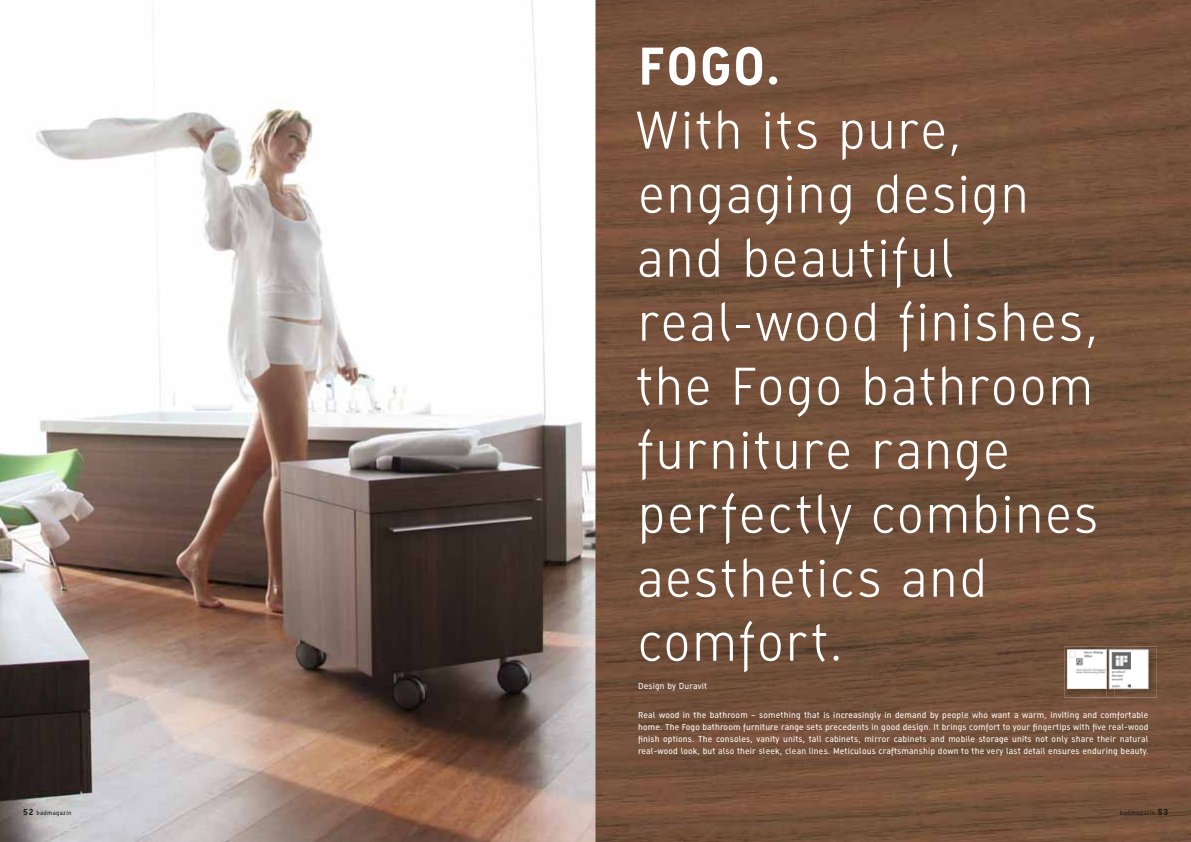
<style>
.page{position:relative;width:1191px;height:842px;background:#fff}
.page>*{position:absolute;margin:0;border:0;box-sizing:border-box;transform-origin:0 0}
.t1{font:52px/64px "Dura Light Proper";letter-spacing:.025em;color:#fff}
.t2{font:52px "Dura Bold Proper";color:#fff}
.t3{font:8.5px/12px "Dura Regular Proper";letter-spacing:.02em;color:#fff;text-align:justify}
.t4{font:6px "Dura Regular Tab";letter-spacing:.05em;color:#151616}
.s1{font-family:"Dura Bold Tab";font-size:8.5px}
</style>
<div class="page">
<img style="left:0;top:0;width:1191px;height:842px">
<img style="left:1064px;top:647px;width:42px;height:50px">
<svg style="left:1067px;top:649px;width:39px;height:40px"></svg>
<img style="left:1114px;top:647px;width:42px;height:50px">
<img style="left:1106px;top:647px;width:8px;height:50px">
<img style="left:1106px;top:649px;width:1px;height:40px">
<div style="left:1109px;top:650px;width:39px;height:39px;background:#fff"></div>
<img style="left:1111px;top:652px;width:19px;height:35px">
<div style="left:1109px;top:649px;width:39px;height:40px;border:1px solid #cecfcf"></div>
<p class="t4" style="left:23px;top:810px;width:50px"><span class="s1">52</span> badmagazin</p>
<h1 class="t2" style="left:638px;top:48px;width:144px">FOGO.</h1>
<h1 class="t1" style="left:636px;top:104px;width:464px">With its pure, engaging design and beautiful real-wood finishes, the Fogo bathroom furniture range perfectly combines aesthetics and comfort.</h1>
<p class="t3" style="left:638px;top:710px;width:512px">Real wood in the bathroom – something that is increasingly in demand by people who want a warm, inviting and comfortable home. The Fogo bathroom furniture range sets precedents in good design. It brings comfort to your fingertips with five real-wood finish options. The consoles, vanity units, tall cabinets, mirror cabinets and mobile storage units not only share their natural real-wood look, but also their sleek, clean lines. Meticulous craftsmanship down to the very last detail ensures enduring beauty.</p>
<p class="t3" style="left:638px;top:681px;width:71px">Design by Duravit</p>
<p class="t4" style="left:1119px;top:810px;width:50px">badmagazin <span class="s1">53</span></p>
</div>
